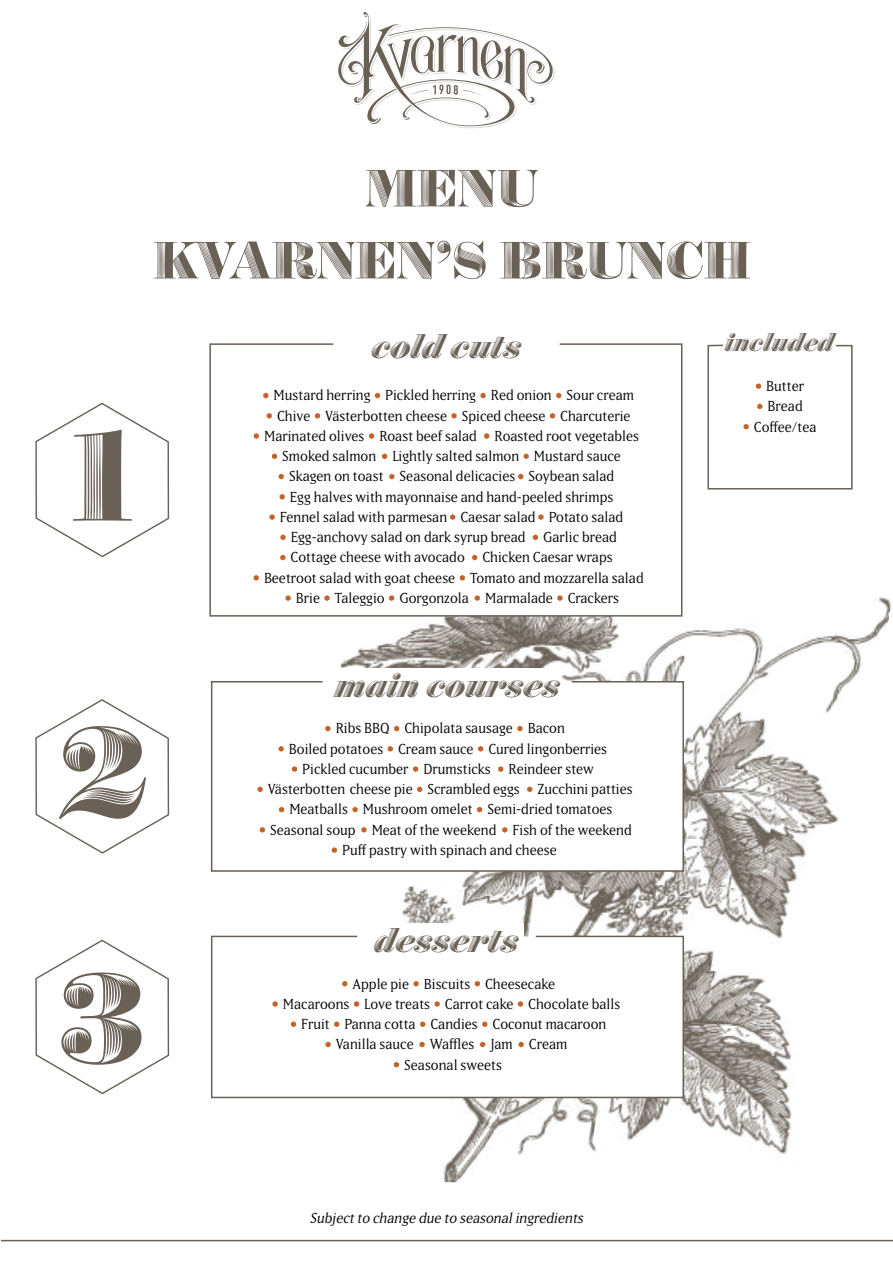
<style>
.page{position:relative;width:893px;height:1263px;background:#fff}
.page>*{position:absolute;margin:0;border:0;box-sizing:border-box;transform-origin:0 0}
.t1{font:146.4px/296.4px "Obsidian";color:#696056}
.t2{font:60px "Obsidian";color:#696056}
.t3{font:italic 36px "Obsidian";color:#696056}
.t4{font:italic 27px "Obsidian";color:#696056}
.t5{font:14.25px/20.2px "Matrix IIOT";color:#000;text-align:center}
.t6{font:italic 14.25px "Matrix IIOT";color:#000}
</style>
<div class="page">
<img style="left:340px;top:597px;width:551px;height:585px">
<svg style="left:338px;top:12px;width:217px;height:116px"></svg>
<svg style="left:210px;top:680px;width:475px;height:192px"></svg>
<svg style="left:211px;top:935px;width:474px;height:164px"></svg>
<svg style="left:35px;top:402px;width:135px;height:156px"></svg>
<svg style="left:35px;top:699px;width:135px;height:155px"></svg>
<svg style="left:35px;top:939px;width:135px;height:156px"></svg>
<hr style="left:1px;top:1240px;width:892px;height:1px;background:#696056">
<svg style="left:209px;top:343px;width:474px;height:274px"></svg>
<svg style="left:263px;top:393px;width:5px;height:5px"></svg>
<svg style="left:375px;top:393px;width:5px;height:5px"></svg>
<svg style="left:481px;top:393px;width:5px;height:5px"></svg>
<svg style="left:556px;top:393px;width:5px;height:5px"></svg>
<svg style="left:267px;top:413px;width:5px;height:6px"></svg>
<svg style="left:315px;top:413px;width:5px;height:6px"></svg>
<svg style="left:451px;top:413px;width:6px;height:6px"></svg>
<svg style="left:550px;top:413px;width:5px;height:6px"></svg>
<svg style="left:254px;top:433px;width:5px;height:6px"></svg>
<svg style="left:369px;top:433px;width:5px;height:6px"></svg>
<svg style="left:484px;top:433px;width:5px;height:6px"></svg>
<svg style="left:272px;top:453px;width:5px;height:6px"></svg>
<svg style="left:382px;top:453px;width:5px;height:6px"></svg>
<svg style="left:524px;top:453px;width:5px;height:6px"></svg>
<svg style="left:279px;top:474px;width:5px;height:5px"></svg>
<svg style="left:389px;top:474px;width:5px;height:5px"></svg>
<svg style="left:518px;top:474px;width:5px;height:5px"></svg>
<svg style="left:280px;top:494px;width:5px;height:6px"></svg>
<svg style="left:270px;top:514px;width:5px;height:6px"></svg>
<svg style="left:450px;top:514px;width:5px;height:6px"></svg>
<svg style="left:538px;top:514px;width:5px;height:6px"></svg>
<svg style="left:280px;top:534px;width:6px;height:6px"></svg>
<svg style="left:533px;top:534px;width:5px;height:6px"></svg>
<svg style="left:280px;top:555px;width:5px;height:5px"></svg>
<svg style="left:472px;top:555px;width:5px;height:5px"></svg>
<svg style="left:254px;top:575px;width:5px;height:6px"></svg>
<svg style="left:460px;top:575px;width:5px;height:6px"></svg>
<svg style="left:286px;top:595px;width:5px;height:6px"></svg>
<svg style="left:324px;top:595px;width:6px;height:6px"></svg>
<svg style="left:389px;top:595px;width:5px;height:6px"></svg>
<svg style="left:475px;top:595px;width:5px;height:6px"></svg>
<svg style="left:557px;top:595px;width:5px;height:6px"></svg>
<svg style="left:325px;top:726px;width:5px;height:5px"></svg>
<svg style="left:394px;top:726px;width:5px;height:5px"></svg>
<svg style="left:517px;top:726px;width:5px;height:5px"></svg>
<svg style="left:279px;top:746px;width:5px;height:6px"></svg>
<svg style="left:388px;top:746px;width:5px;height:6px"></svg>
<svg style="left:478px;top:746px;width:5px;height:6px"></svg>
<svg style="left:292px;top:766px;width:5px;height:6px"></svg>
<svg style="left:413px;top:766px;width:5px;height:6px"></svg>
<svg style="left:498px;top:766px;width:5px;height:6px"></svg>
<svg style="left:258px;top:786px;width:5px;height:6px"></svg>
<svg style="left:417px;top:786px;width:5px;height:6px"></svg>
<svg style="left:527px;top:786px;width:5px;height:6px"></svg>
<svg style="left:279px;top:807px;width:5px;height:5px"></svg>
<svg style="left:353px;top:807px;width:5px;height:5px"></svg>
<svg style="left:477px;top:807px;width:5px;height:5px"></svg>
<svg style="left:260px;top:827px;width:5px;height:6px"></svg>
<svg style="left:361px;top:827px;width:5px;height:6px"></svg>
<svg style="left:502px;top:827px;width:5px;height:6px"></svg>
<svg style="left:332px;top:847px;width:5px;height:6px"></svg>
<div style="left:334px;top:668px;width:227px;height:29px;background:#fff"></div>
<svg style="left:342px;top:981px;width:5px;height:6px"></svg>
<svg style="left:414px;top:981px;width:5px;height:6px"></svg>
<svg style="left:475px;top:981px;width:5px;height:6px"></svg>
<svg style="left:273px;top:1001px;width:5px;height:6px"></svg>
<svg style="left:354px;top:1001px;width:5px;height:6px"></svg>
<svg style="left:435px;top:1001px;width:5px;height:6px"></svg>
<svg style="left:518px;top:1001px;width:5px;height:6px"></svg>
<svg style="left:291px;top:1021px;width:5px;height:6px"></svg>
<svg style="left:334px;top:1021px;width:5px;height:6px"></svg>
<svg style="left:420px;top:1021px;width:5px;height:6px"></svg>
<svg style="left:482px;top:1021px;width:5px;height:6px"></svg>
<svg style="left:326px;top:1041px;width:5px;height:6px"></svg>
<svg style="left:420px;top:1041px;width:5px;height:6px"></svg>
<svg style="left:480px;top:1041px;width:5px;height:6px"></svg>
<svg style="left:519px;top:1041px;width:5px;height:6px"></svg>
<svg style="left:394px;top:1062px;width:5px;height:6px"></svg>
<div style="left:369px;top:923px;width:154px;height:28px;background:#fff"></div>
<svg style="left:707px;top:344px;width:146px;height:146px"></svg>
<h2 class="t2" style="left:365px;top:149px;width:174px">MENU</h2>
<h2 class="t2" style="left:153px;top:221px;width:204px">KVARNEN</h2>
<h2 class="t2" style="left:436px;top:221px;width:316px">’S BRUNCH</h2>
<h1 class="t1" style="left:56px;top:324px;width:93px">1<br>2</h1>
<h1 class="t1" style="left:59px;top:867px;width:87px">3</h1>
<h3 class="t3" style="left:372px;top:321px;width:151px">cold cuts</h3>
<p class="t5" style="left:264px;top:385px;width:381px">Mustard herring Pickled herring Red onion Sour cream Chive Västerbotten cheese Spiced cheese Charcuterie Marinated olives Roast beef salad Roasted root vegetables Smoked salmon Lightly salted salmon Mustard sauce Skagen on toast Seasonal delicacies Soybean salad<br>Egg halves with mayonnaise and hand-peeled shrimps<br>Fennel salad with parmesan Caesar salad Potato salad Egg-anchovy salad on dark syrup bread Garlic bread<br>Cottage cheese with avocado Chicken Caesar wraps<br>Beetroot salad with goat cheese Tomato and mozzarella salad Brie Taleggio Gorgonzola Marmalade Crackers</p>
<h3 class="t3" style="left:335px;top:660px;width:227px">main courses</h3>
<p class="t5" style="left:268px;top:718px;width:366px">Ribs BBQ Chipolata sausage Bacon<br>Boiled potatoes Cream sauce Cured lingonberries Pickled cucumber Drumsticks Reindeer stew Västerbotten cheese pie Scrambled eggs Zucchini patties Meatballs Mushroom omelet Semi-dried tomatoes Seasonal soup Meat of the weekend Fish of the weekend Puff pastry with spinach and cheese</p>
<h3 class="t3" style="left:374px;top:915px;width:146px">desserts</h3>
<p class="t5" style="left:283px;top:973px;width:339px">Apple pie Biscuits Cheesecake<br>Macaroons Love treats Carrot cake Chocolate balls Fruit Panna cotta Candies Coconut macaroon Vanilla sauce Waffles Jam Cream<br>Seasonal sweets</p>
<p class="t6" style="left:310px;top:1209px;width:278px">Subj ectto change due to seasonalingredients</p>
<h3 class="t4" style="left:725px;top:323px;width:110px">included</h3>
<p class="t5" style="left:754px;top:375px;width:64px">Butter<br>Bread<br>Coffee/tea</p>
</div>
